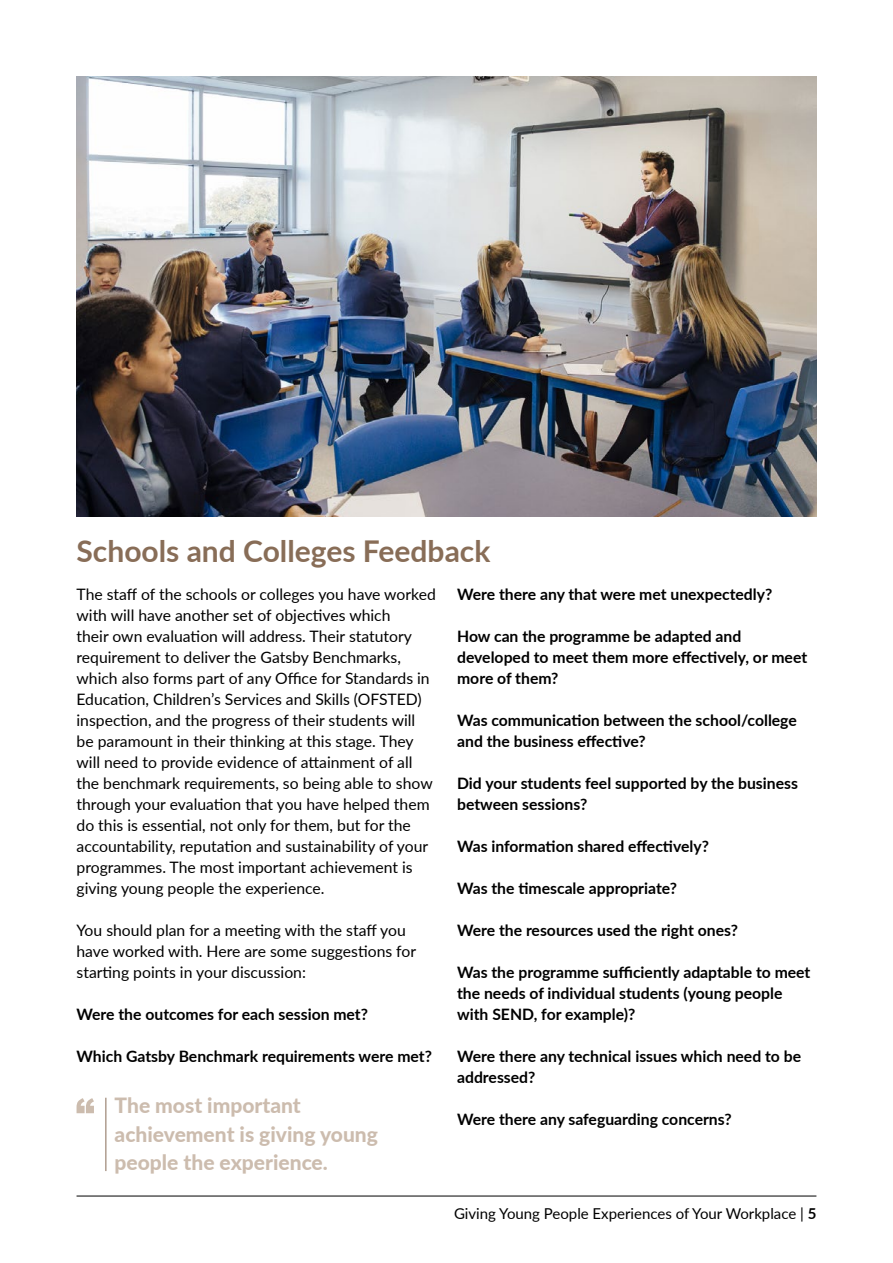
<style>
.page{position:relative;width:893px;height:1263px;background:#fff}
.page>*{position:absolute;margin:0;border:0;box-sizing:border-box;transform-origin:0 0}
.t1{font:700 30px "Lato";color:#886d57}
.t2{font:800 21px/28.5px "Lato";color:#ccbcae}
.t3{font:15.75px/21px "Lato";color:#000}
.t4{font:700 15.75px/21px "Lato";color:#000}
.t5{font:15px "Lato";color:#000}
.s1{font-weight:700}
</style>
<div class="page">
<hr style="left:77px;top:1196px;width:739px;height:1px;background:#000">
<img style="left:77px;top:77px;width:739px;height:439px">
<svg style="left:77px;top:1098px;width:17px;height:15px"></svg>
<hr style="left:105px;top:1098px;width:1px;height:73px;background:#886d57">
<h1 class="t1" style="left:77px;top:529px;width:415px">Schools and Colleges Feedback</h1>
<p class="t4" style="left:457px;top:583px;width:317px">Were there any that were met unexpectedly?</p>
<p class="t4" style="left:457px;top:625px;width:352px">How can the programme be adapted and developed to meet them more effectively, or meet more of them?</p>
<p class="t4" style="left:457px;top:709px;width:341px">Was communication between the school/college and the business effective?</p>
<p class="t4" style="left:457px;top:772px;width:342px">Did your students feel supported by the business between sessions?</p>
<p class="t4" style="left:457px;top:835px;width:253px">Was information shared effectively?</p>
<p class="t4" style="left:457px;top:877px;width:221px">Was the timescale appropriate?</p>
<p class="t4" style="left:457px;top:919px;width:282px">Were the resources used the right ones?</p>
<p class="t4" style="left:457px;top:961px;width:355px">Was the programme sufficiently adaptable to meet the needs of individual students (young people with SEND, for example)?</p>
<p class="t4" style="left:457px;top:1045px;width:346px">Were there any technical issues which need to be addressed?</p>
<p class="t4" style="left:457px;top:1108px;width:276px">Were there any safeguarding concerns?</p>
<p class="t3" style="left:77px;top:583px;width:361px">The staff of the schools or colleges you have worked with will have another set of objectives which<br>their own evaluation will address. Their statutory requirement to deliver the Gatsby Benchmarks, which also forms part of any Office for Standards in Education, Children’s Services and Skills (OFSTED) inspection, and the progress of their students will be paramount in their thinking at this stage. They will need to provide evidence of attainment of all the benchmark requirements, so being able to show through your evaluation that you have helped them do this is essential, not only for them, but for the accountability, reputation and sustainability of your programmes. The most important achievement is giving young people the experience.</p>
<p class="t3" style="left:77px;top:919px;width:341px">You should plan for a meeting with the staff you have worked with. Here are some suggestions for starting points in your discussion:</p>
<p class="t4" style="left:77px;top:1003px;width:293px">Were the outcomes for each session met?</p>
<p class="t4" style="left:77px;top:1045px;width:357px">Which Gatsby Benchmark requirements were met?</p>
<h2 class="t2" style="left:115px;top:1090px;width:265px">The most important achievement is giving young people the experience.</h2>
<p class="t5" style="left:454px;top:1203px;width:364px">Giving Young People Experiences of Your Workplace | <span class="s1">5</span></p>
</div>
